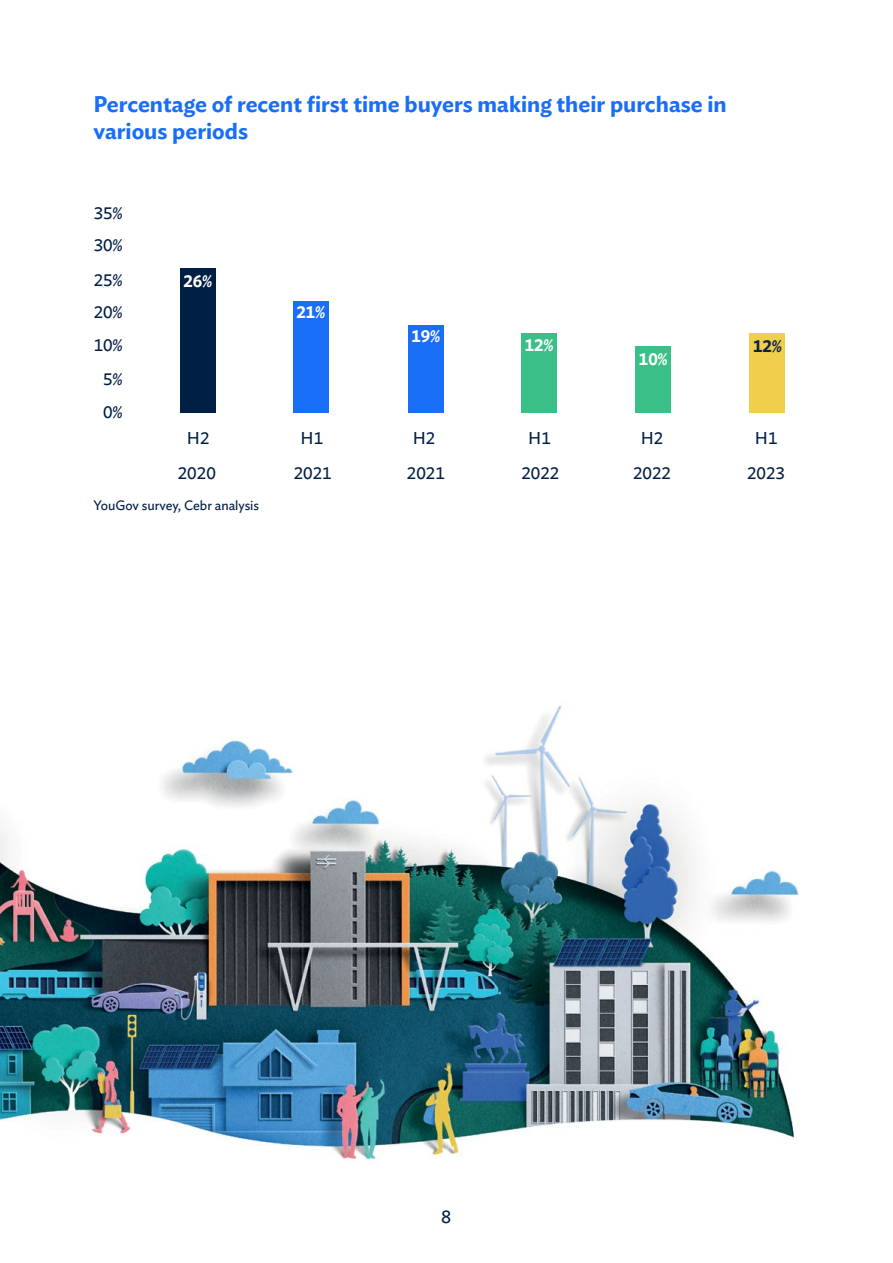
<style>
.page{position:relative;width:893px;height:1263px;background:#fff}
.page>*{position:absolute;margin:0;border:0;box-sizing:border-box;transform-origin:0 0}
.t1{font:600 22.5px/27px "Ideal Sans";color:#196ef7}
.t2{font:18px "Ideal Sans";color:#001f45}
.t3{font:16.95px/33.3px "Ideal Sans";color:#001f45;text-align:center}
.t4{font:600 16.95px "Ideal Sans";color:#fff}
.t5{font:600 16.95px "Ideal Sans";color:#0d2144}
.t6{font:13.5px "Ideal Sans";color:#001f45}
</style>
<div class="page">
<div style="left:180px;top:268px;width:36px;height:145px;background:#001f45"></div>
<div style="left:294px;top:301px;width:35px;height:112px;background:#196ef7"></div>
<div style="left:408px;top:325px;width:35px;height:88px;background:#196ef7"></div>
<div style="left:521px;top:333px;width:36px;height:80px;background:#39bf87"></div>
<div style="left:635px;top:346px;width:36px;height:67px;background:#39bf87"></div>
<div style="left:749px;top:333px;width:36px;height:80px;background:#f0cf4c"></div>
<img style="left:0;top:705px;width:799px;height:455px">
<p class="t1" style="left:94px;top:88px;width:635px">Percentage of recent first time buyers making their purchase in various periods</p>
<p class="t3" style="left:94px;top:195px;width:30px">35%</p>
<p class="t3" style="left:94px;top:227px;width:30px;line-height:34.5px;text-align:left">30%<br>25%</p>
<p class="t3" style="left:94px;top:294px;width:30px">20%<br>10%<br>5%<br>0%</p>
<p class="t4" style="left:183px;top:268px;width:30px">26%</p>
<p class="t3" style="left:178px;top:419px;width:40px;line-height:35.1px">H2<br>2020</p>
<p class="t6" style="left:94px;top:495px;width:167px">YouGov survey, Cebr analysis</p>
<p class="t4" style="left:296px;top:299px;width:30px">21%</p>
<p class="t4" style="left:411px;top:323px;width:30px">19%</p>
<p class="t4" style="left:525px;top:332px;width:30px">12%</p>
<p class="t5" style="left:753px;top:333px;width:30px">12%</p>
<p class="t4" style="left:639px;top:345px;width:30px">10%</p>
<p class="t3" style="left:301px;top:420px;width:24px">H1</p>
<p class="t3" style="left:413px;top:420px;width:24px">H2</p>
<p class="t3" style="left:528px;top:420px;width:24px">H1</p>
<p class="t3" style="left:641px;top:420px;width:24px">H2</p>
<p class="t3" style="left:755px;top:420px;width:24px">H1</p>
<p class="t3" style="left:294px;top:455px;width:40px">2021</p>
<p class="t3" style="left:407px;top:455px;width:40px">2021</p>
<p class="t3" style="left:521px;top:455px;width:40px">2022</p>
<p class="t3" style="left:633px;top:455px;width:40px">2022</p>
<p class="t3" style="left:747px;top:455px;width:40px">2023</p>
<p class="t2" style="left:441px;top:1203px;width:12px">8</p>
</div>
